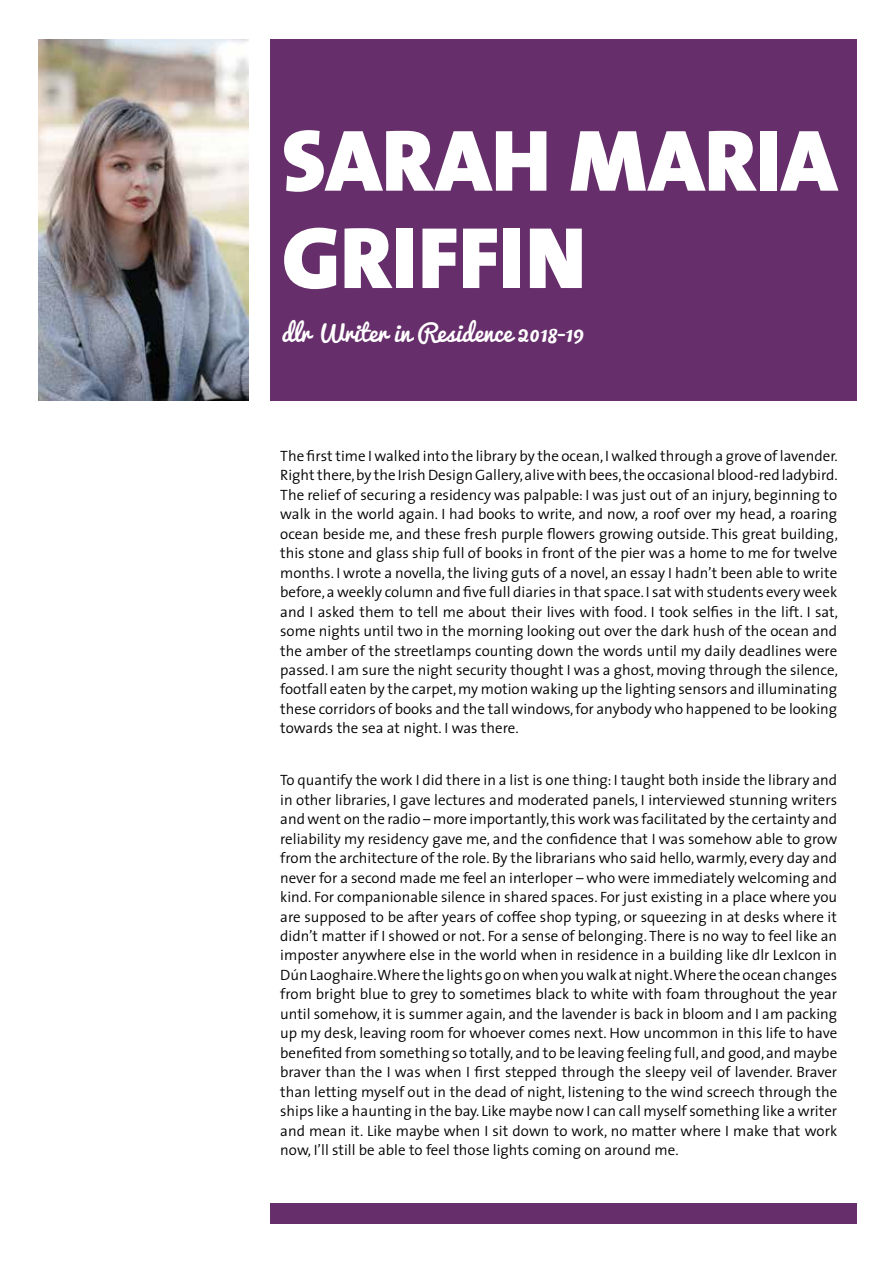
<style>
.page{position:relative;width:893px;height:1263px;background:#fff}
.page>*{position:absolute;margin:0;border:0;box-sizing:border-box;transform-origin:0 0}
.t1{font:900 88.05px/97.4px "The Sans";color:#fff}
.t2{font:23.55px "Pacifico";color:#fff}
.t3{font:300 15px/19.5px "The Sans";color:#000;text-align:justify}
</style>
<div class="page">
<img style="left:39px;top:40px;width:210px;height:361px">
<div style="left:270px;top:40px;width:586px;height:361px;background:#662e6b"></div>
<div style="left:270px;top:1202px;width:586px;height:21px;background:#662e6b"></div>
<h1 class="t1" style="left:282px;top:110px;width:557px">SARAH MARIA<br>GRIFFIN</h1>
<h2 class="t2" style="left:282px;top:312px;width:304px">dlr Writer in Residence 2018-19</h2>
<p class="t3" style="left:280px;top:445px;width:559px">The first time I walked into the library by the ocean, I walked through a grove of lavender.<br>Right there, by the Irish Design Gallery, alive with bees, the occasional blood-red ladybird.<br>The relief of securing a residency was palpable: I was just out of an injury, beginning to walk in the world again. I had books to write, and now, a roof over my head, a roaring ocean beside me, and these fresh purple flowers growing outside. This great building, this stone and glass ship full of books in front of the pier was a home to me for twelve months. I wrote a novella, the living guts of a novel, an essay I hadn’t been able to write before, a weekly column and five full diaries in that space. I sat with students every week and I asked them to tell me about their lives with food. I took selfies in the lift. I sat, some nights until two in the morning looking out over the dark hush of the ocean and the amber of the streetlamps counting down the words until my daily deadlines were passed. I am sure the night security thought I was a ghost, moving through the silence, footfall eaten by the carpet, my motion waking up the lighting sensors and illuminating these corridors of books and the tall windows, for anybody who happened to be looking towards the sea at night. I was there.</p>
<p class="t3" style="left:280px;top:770px;width:558px">To quantify the work I did there in a list is one thing: I taught both inside the library and in other libraries, I gave lectures and moderated panels, I interviewed stunning writers and went on the radio – more importantly, this work was facilitated by the certainty and reliability my residency gave me, and the confidence that I was somehow able to grow from the architecture of the role. By the librarians who said hello, warmly, every day and never for a second made me feel an interloper – who were immediately welcoming and kind. For companionable silence in shared spaces. For just existing in a place where you are supposed to be after years of coffee shop typing, or squeezing in at desks where it didn’t matter if I showed or not. For a sense of belonging. There is no way to feel like an imposter anywhere else in the world when in residence in a building like dlr LexIcon in Dún Laoghaire. Where the lights go on when you walk at night. Where the ocean changes from bright blue to grey to sometimes black to white with foam throughout the year until somehow, it is summer again, and the lavender is back in bloom and I am packing up my desk, leaving room for whoever comes next. How uncommon in this life to have benefited from something so totally, and to be leaving feeling full, and good, and maybe braver than the I was when I first stepped through the sleepy veil of lavender. Braver than letting myself out in the dead of night, listening to the wind screech through the ships like a haunting in the bay. Like maybe now I can call myself something like a writer and mean it. Like maybe when I sit down to work, no matter where I make that work now, I’ll still be able to feel those lights coming on around me.</p>
</div>
